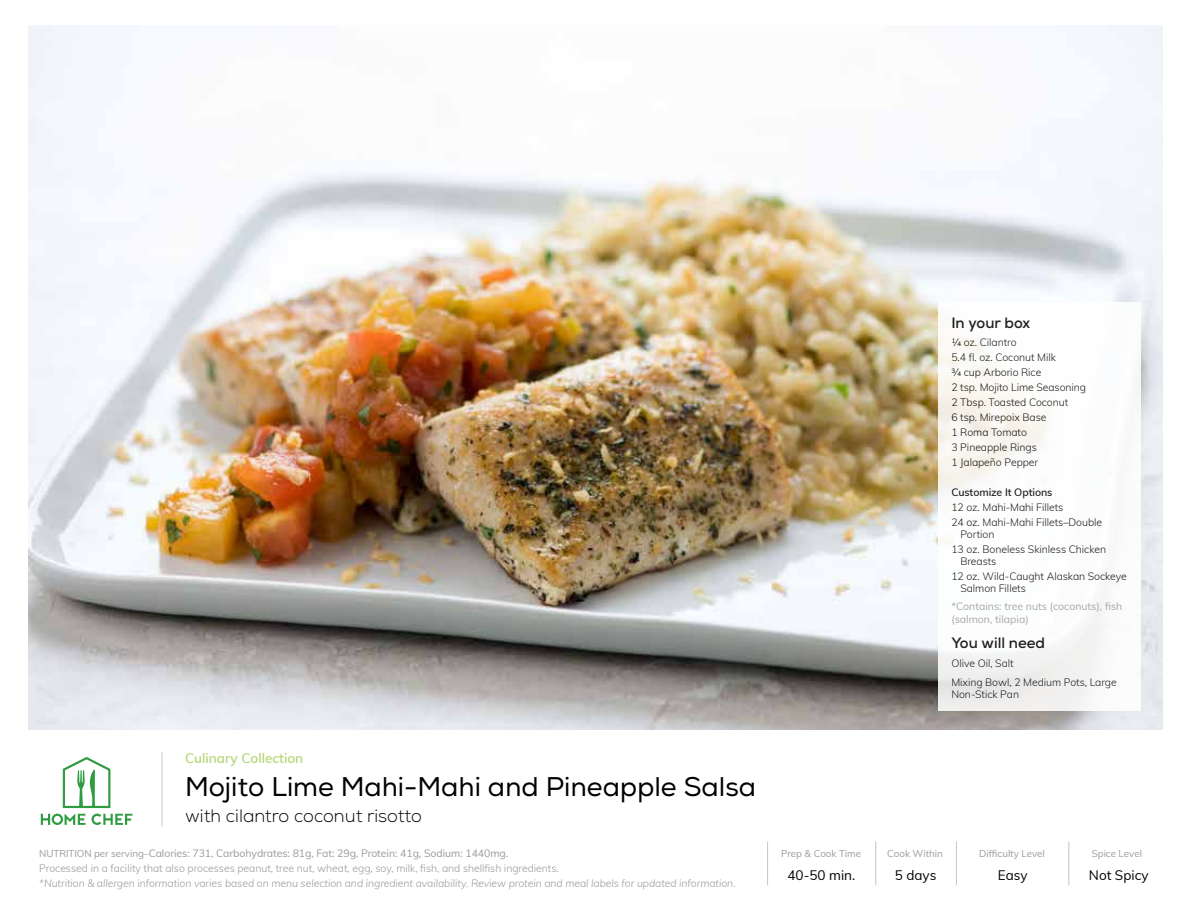
<style>
.page{position:relative;width:1188px;height:918px;background:#fff}
.page>*{position:absolute;margin:0;border:0;box-sizing:border-box;transform-origin:0 0}
.t1{font:27px "Nexa";color:#000}
.t2{font:300 18px "Nexa";color:#000}
.t3{font:700 15px "Nexa";color:#000}
.t4{font:13.5px "Muli";color:#000}
.t5{font:600 13.5px "Muli";color:#b4d672}
.t6{font:300 10.5px/15px "Muli";letter-spacing:-.005em;color:#000}
.t7{font:300 10.5px/15px "Muli";letter-spacing:-.005em;color:#9a9a9a}
.t8{font:italic 300 10.5px "Muli";letter-spacing:-.005em;color:#9a9a9a}
.t9{font:10.5px/12.6px "Muli";color:#9a9a9a}
.t10{font:600 10.5px "Muli";letter-spacing:-.005em;color:#000}
.t11{font:9.75px "Muli";color:#9a9a9a}
.s1{font-weight:400;font-size:9.75px}
.s2{font-weight:400}
</style>
<div class="page">
<img style="left:29px;top:26px;width:1133px;height:704px">
<hr style="left:875px;top:842px;width:1px;height:43px;background:#c7c6c5">
<hr style="left:956px;top:842px;width:1px;height:43px;background:#c7c6c5">
<hr style="left:1068px;top:842px;width:1px;height:43px;background:#c7c6c5">
<hr style="left:767px;top:842px;width:1px;height:43px;background:#c7c6c5">
<hr style="left:162px;top:752px;width:1px;height:75px;background:#c7c6c5">
<div style="left:938px;top:303px;width:203px;height:408px;background:#fff"></div>
<svg style="left:41px;top:757px;width:91px;height:68px"></svg>
<p class="t5" style="left:185px;top:749px;width:120px">Culinary Collection</p>
<h1 class="t1" style="left:185px;top:771px;width:572px">Mojito Lime Mahi-Mahi and Pineapple Salsa</h1>
<h2 class="t2" style="left:185px;top:805px;width:238px">with cilantro coconut risotto</h2>
<p class="t7" style="left:39px;top:845px;width:521px"><span class="s1">NUTRITION per serving–</span><span class="s2">Calories: 731, Carbohydrates: 81g, Fat: 29g, Protein: 41g, Sodium: 1440mg.<br></span>Processed in a facility that also processes peanut, tree nut, wheat, egg, soy, milk, fish, and shellfish ingredients.</p>
<p class="t8" style="left:39px;top:876px;width:698px">*Nutrition &amp; allergen information varies based on menu selection and ingredient availability. Review protein and meal labels for updated information.</p>
<h3 class="t3" style="left:951px;top:313px;width:80px">In your box</h3>
<p class="t6" style="left:951px;top:335px;width:136px">¼ oz. Cilantro<br>5.4 fl. oz. Coconut Milk<br>¾ cup Arborio Rice<br>2 tsp. Mojito Lime Seasoning<br>2 Tbsp. Toasted Coconut<br>6 tsp. Mirepoix Base<br>1 Roma Tomato<br>3 Pineapple Rings<br>1 Jalapeño Pepper</p>
<p class="t10" style="left:951px;top:485px;width:103px">Customize It Options</p>
<p class="t6" style="left:951px;top:500px;width:152px">12 oz. Mahi-Mahi Fillets<br>24 oz. Mahi-Mahi Fillets–Double</p>
<p class="t6" style="left:951px;top:527px;width:156px;text-indent:9px">Portion<br>13 oz. Boneless Skinless Chicken</p>
<p class="t6" style="left:951px;top:554px;width:177px;text-indent:9px">Breasts<br>12 oz. Wild-Caught Alaskan Sockeye</p>
<p class="t6" style="left:960px;top:581px;width:67px">Salmon Fillets</p>
<p class="t9" style="left:951px;top:599px;width:172px">*Contains: tree nuts (coconuts), fish (salmon, tilapia)</p>
<h3 class="t3" style="left:951px;top:633px;width:95px">You will need</h3>
<p class="t6" style="left:951px;top:653px;width:167px;line-height:18.8px">Olive Oil, Salt<br>Mixing Bowl, 2 Medium Pots, Large</p>
<p class="t6" style="left:951px;top:686px;width:69px">Non-Stick Pan</p>
<p class="t11" style="left:781px;top:847px;width:82px">Prep &amp; Cook Time</p>
<p class="t11" style="left:887px;top:847px;width:57px">Cook Within</p>
<p class="t11" style="left:979px;top:847px;width:67px">Difficulty Level</p>
<p class="t11" style="left:1092px;top:847px;width:52px">Spice Level</p>
<p class="t4" style="left:787px;top:865px;width:69px">40-50 min.</p>
<p class="t4" style="left:895px;top:865px;width:43px">5 days</p>
<p class="t4" style="left:998px;top:865px;width:31px">Easy</p>
<p class="t4" style="left:1089px;top:865px;width:61px">Not Spicy</p>
</div>
